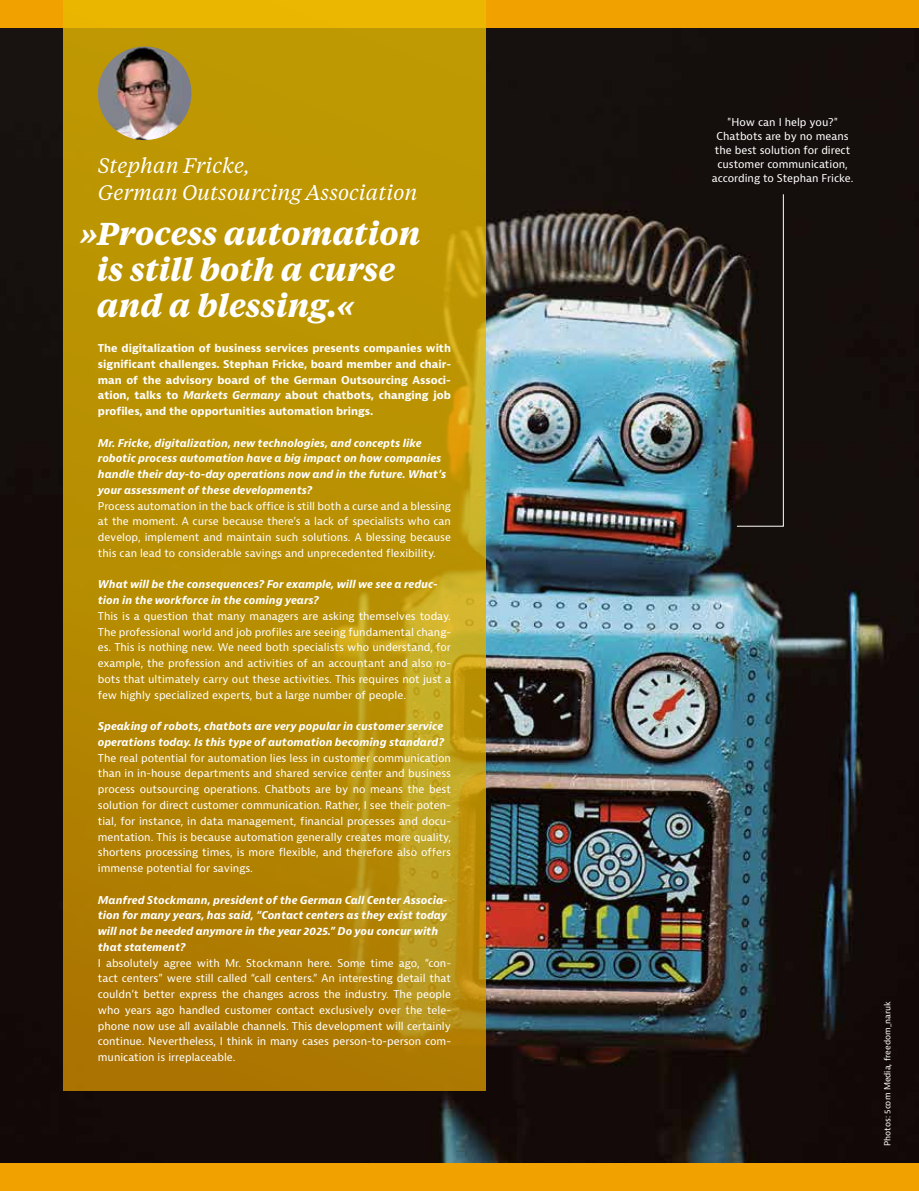
<style>
.page{position:relative;width:919px;height:1191px;background:#fff}
.page>*{position:absolute;margin:0;border:0;box-sizing:border-box;transform-origin:0 0}
.t1{font:italic 700 31.5px/36px "Tiempos Text";color:#fff}
.t2{font:italic 21px/27px "Tiempos Text";color:#fff}
.t3{font:10.5px/15.8px "Bernina Sans";color:#fff;text-align:justify}
.t4{font:italic 700 10.5px/15.8px "Bernina Sans";color:#fff}
.t5{font:700 10.5px/15.8px "Bernina Sans";color:#fff;text-align:justify}
.t6{font:8.25px "Bernina Sans";color:#fff}
.s1{font-style:italic}
</style>
<div class="page">
<div style="left:0;top:0;width:918px;height:1191px;background:#f1a200"></div>
<img style="left:0;top:28px;width:918px;height:1135px">
<svg style="left:64px;top:0;width:421px;height:1090px;background:#b98f04"></svg>
<svg style="left:736px;top:193px;width:48px;height:334px;background:#231612"></svg>
<img style="left:98px;top:46px;width:93px;height:94px;border-radius:47px">
<h2 class="t2" style="left:98px;top:151px;width:321px">Stephan Fricke,<br>German Outsourcing Association</h2>
<h1 class="t1" style="left:97px;top:214px;width:325px;text-indent:-17px">»Process automation is still both a curse and a blessing.«</h1>
<p class="t5" style="left:98px;top:340px;width:354px">The digitalization of business services presents companies with significant challenges. Stephan Fricke, board member and chair&shy;man of the advisory board of the German Outsourcing Associ&shy;ation, talks to <span class="s1">Markets Germany</span> about chatbots, changing job profiles, and the opportunities automation brings.</p>
<p class="t4" style="left:98px;top:435px;width:350px">Mr. Fricke, digitalization, new technologies, and concepts like robotic process automation have a big impact on how companies handle their day-to-day operations now and in the future. What’s your assessment of these developments?</p>
<p class="t3" style="left:98px;top:498px;width:354px">Process automation in the back office is still both a curse and a blessing at the moment. A curse because there’s a lack of specialists who can develop, implement and maintain such solutions. A blessing because this can lead to considerable savings and unprecedented flexibility.</p>
<p class="t4" style="left:98px;top:577px;width:341px">What will be the consequences? For example, will we see a reduc&shy;tion in the workforce in the coming years?</p>
<p class="t3" style="left:98px;top:608px;width:354px">This is a question that many managers are asking themselves today.<br>The professional world and job profiles are seeing fundamental chang&shy;es. This is nothing new. We need both specialists who understand, for example, the profession and activities of an accountant and also ro&shy;bots that ultimately carry out these activities. This requires not just a few highly specialized experts, but a large number of people.</p>
<p class="t4" style="left:98px;top:718px;width:348px">Speaking of robots, chatbots are very popular in customer service operations today. Is this type of automation becoming standard?</p>
<p class="t3" style="left:98px;top:750px;width:354px">The real potential for automation lies less in customer communication than in in-house departments and shared service center and business process outsourcing operations. Chatbots are by no means the best solution for direct customer communication. Rather, I see their poten&shy;tial, for instance, in data management, financial processes and docu&shy;mentation. This is because automation generally creates more quality, shortens processing times, is more flexible, and therefore also offers immense potential for savings.</p>
<p class="t4" style="left:98px;top:892px;width:351px">Manfred Stockmann, president of the German Call Center Associa&shy;tion for many years, has said, “Contact centers as they exist today will not be needed anymore in the year 2025.” Do you concur with that statement?</p>
<p class="t3" style="left:98px;top:955px;width:354px">I absolutely agree with Mr. Stockmann here. Some time ago, “con&shy;tact centers” were still called “call centers.” An interesting detail that couldn’t better express the changes across the industry. The people who years ago handled customer contact exclusively over the tele&shy;phone now use all available channels. This development will certainly continue. Nevertheless, I think in many cases person-to-person com&shy;munication is irreplaceable.</p>
<p class="t3" style="left:712px;top:115px;width:143px;line-height:13.8px;text-align:center">"How can I help you?"<br>Chatbots are by no means the best solution for direct customer communication, according to Stephan Fricke.</p>
<p class="t6" style="left:882px;top:1145px;width:146px;rotate:-90deg">Photos: 5com Media, freedom_naruk</p>
</div>
